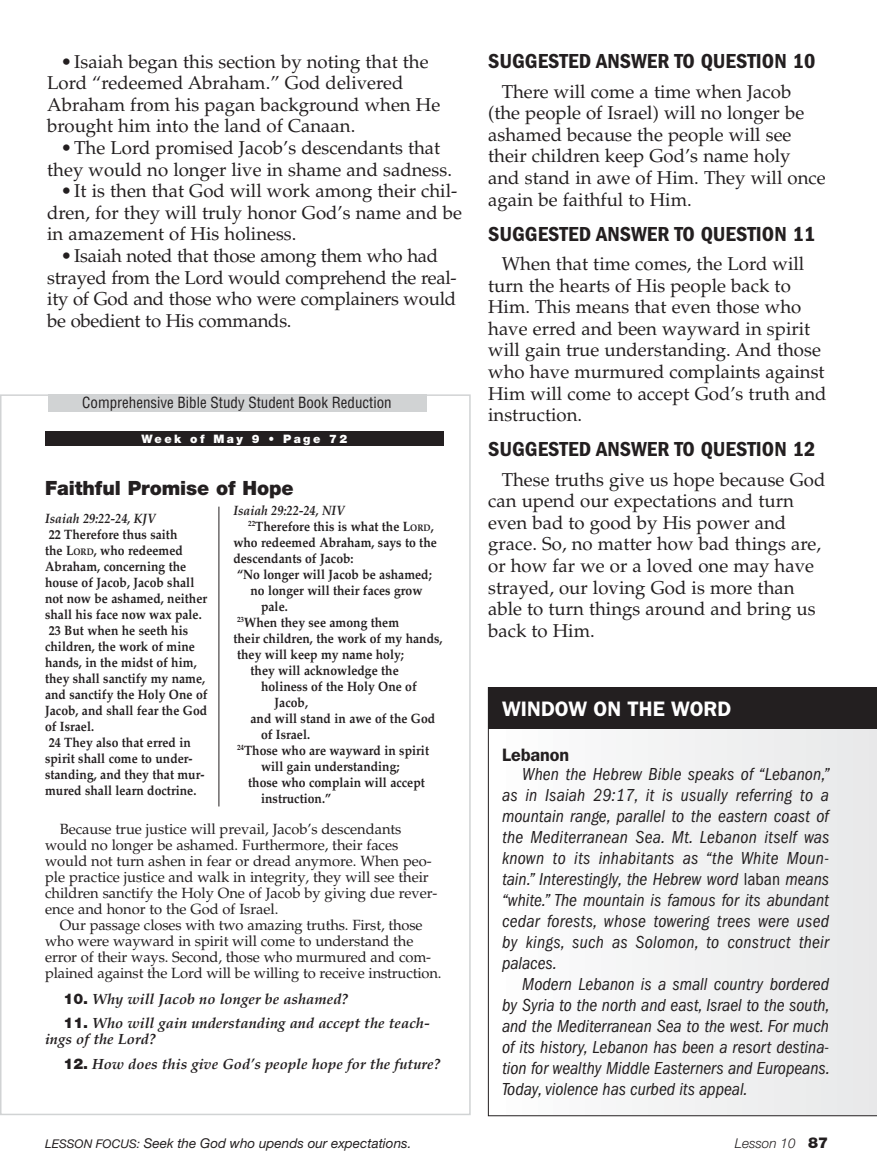
<style>
.page{position:relative;width:877px;height:1176px;background:#fff}
.page>*{position:absolute;margin:0;border:0;box-sizing:border-box;transform-origin:0 0}
.t1{font:21px "ITC Franklin Gothic Std Dm Cd";color:#231f20;scale:1.05 1}
.t2{font:600 21px "ITC Franklin Gothic Std";color:#fff}
.t3{font:900 19.65px "Helvetica Neue LT Std";letter-spacing:-.005em;color:#231f20}
.t4{font:18.6px/21.6px "Palatino LT Std";color:#231f20}
.t5{font:italic condensed 18px/21px "ITC Franklin Gothic Std";color:#231f20;text-align:justify}
.t6{font:600 18px "ITC Franklin Gothic Std";color:#231f20}
.t7{font:condensed 15px "Helvetica LT Std";color:#231f20}
.t8{font:14.7px/16px "Palatino LT Std";letter-spacing:-.005em;color:#231f20}
.t9{font:italic 700 14.7px/16px "Palatino LT Std";color:#231f20}
.t10{font:700 13.5px/16px "Palatino LT Std";color:#231f20;scale:.9 1}
.t11{font:italic 13.5px "Helvetica Neue LT Std";color:#231f20}
.t12{font:italic 700 13.5px "Palatino LT Std";color:#231f20;scale:.9 1}
.t13{font:italic 300 13.5px "Helvetica Neue LT Std";color:#231f20}
.t14{font:900 11.7px "Helvetica Neue LT Std";letter-spacing:.21em;color:#fff}
.s1{font-size:9.45px}
.s2{font-family:"Helvetica Neue LT Std";font-weight:900;font-style:normal}
.s3{font-style:normal}
.s4{font-size:12px}
.s5{font-weight:900;font-style:normal;font-size:15px}
</style>
<div class="page">
<div style="left:45px;top:431px;width:399px;height:14px;background:#231f20"></div>
<hr style="left:219px;top:506px;width:1px;height:300px;background:#231f20">
<div style="left:48px;top:394px;width:378px;height:17px;background:#d1d3d4"></div>
<svg style="left:488px;top:687px;width:389px;height:428px"></svg>
<p class="t4" style="left:47px;top:51px;width:395px;text-indent:14px">•Isaiah began this section by noting that the Lord “redeemed Abraham.” God delivered Abraham from his pagan background when He brought him into the land of Canaan.</p>
<p class="t4" style="left:47px;top:137px;width:406px;text-align:center">•The Lord promised Jacob’s descendants that they would no longer live in shame and sadness.</p>
<p class="t4" style="left:47px;top:180px;width:416px;text-indent:14px">•It is then that God will work among their chil&shy;dren, for they will truly honor God’s name and be in amazement of His holiness.</p>
<p class="t4" style="left:47px;top:245px;width:411px;text-indent:14px">•Isaiah noted that those among them who had strayed from the Lord would comprehend the real&shy;ity of God and those who were complainers would be obedient to His commands.</p>
<p class="t7" style="left:82px;top:393px;width:311px">Comprehensive Bible Study Student Book Reduction</p>
<p class="t14" style="left:141px;top:431px;width:208px">Week of May 9 • Page 72</p>
<p class="t3" style="left:45px;top:476px;width:250px">Faithful Promise of Hope</p>
<p class="t12" style="left:45px;top:510px;width:124px">Isaiah 29:22-24, KJV</p>
<p class="t10" style="left:45px;top:526px;width:182px">22 Therefore thus saith<br>the L<span class="s1">ORD</span>, who redeemed<br>Abraham, concerning the house of Jacob, Jacob shall not now be ashamed, neither shall his face now wax pale.<br>23 But when he seeth his children, the work of mine hands, in the midst of him, they shall sanctify my name, and sanctify the Holy One of<br>Jacob, and shall fear the God of Israel.<br>24 They also that erred in spirit shall come to under&shy;standing, and they that mur&shy;mured shall learn doctrine.</p>
<p class="t8" style="left:45px;top:821px;width:394px;text-indent:15px">Because true justice will prevail, Jacob’s descendants would no longer be ashamed. Furthermore, their faces would not turn ashen in fear or dread anymore. When peo&shy;ple practice justice and walk in integrity, they will see their children sanctify the Holy One of Jacob by giving due rever&shy;ence and honor to the God of Israel.</p>
<p class="t8" style="left:45px;top:917px;width:398px;text-indent:15px">Our passage closes with two amazing truths. First, those who were wayward in spirit will come to understand the error of their ways. Second, those who murmured and com&shy;plained against the Lord will be willing to receive instruction.</p>
<p class="t9" style="left:64px;top:990px;width:286px"><span class="s2">10.</span> Why will Jacob no longer be ashamed?</p>
<p class="t9" style="left:45px;top:1015px;width:386px;text-indent:18px"><span class="s2">11.</span> Who will gain understanding and accept the teach&shy;ings of the Lord?</p>
<p class="t9" style="left:64px;top:1055px;width:378px"><span class="s2">12.</span> How does this give God’s people hope for the future?</p>
<p class="t12" style="left:233px;top:502px;width:125px">Isaiah 29:22-24, NIV</p>
<p class="t10" style="left:248px;top:518px;width:208px"><sup>22</sup>Therefore this is what the L<span class="s1">ORD</span>,</p>
<p class="t10" style="left:233px;top:534px;width:228px">who redeemed Abraham, says to the</p>
<p class="t10" style="left:233px;top:550px;width:135px">descendants of Jacob:</p>
<p class="t10" style="left:237px;top:566px;width:218px">“No longer will Jacob be ashamed;</p>
<p class="t10" style="left:251px;top:582px;width:193px">no longer will their faces grow</p>
<p class="t10" style="left:261px;top:598px;width:31px">pale.</p>
<p class="t10" style="left:237px;top:614px;width:182px"><sup>23</sup>When they see among them</p>
<p class="t10" style="left:233px;top:630px;width:234px">their children, the work of my hands,</p>
<p class="t10" style="left:237px;top:646px;width:187px">they will keep my name holy;</p>
<p class="t10" style="left:251px;top:662px;width:166px">they will acknowledge the</p>
<p class="t10" style="left:261px;top:678px;width:175px">holiness of the Holy One of</p>
<p class="t10" style="left:274px;top:694px;width:39px">Jacob,</p>
<p class="t10" style="left:251px;top:710px;width:207px">and will stand in awe of the God</p>
<p class="t10" style="left:261px;top:726px;width:56px">of Israel.</p>
<p class="t10" style="left:237px;top:742px;width:215px"><sup>24</sup>Those who are wayward in spirit</p>
<p class="t10" style="left:261px;top:758px;width:155px">will gain understanding;</p>
<p class="t10" style="left:248px;top:774px;width:198px">those who complain will accept</p>
<p class="t10" style="left:261px;top:790px;width:79px">instruction.”</p>
<p class="t1" style="left:488px;top:49px;width:313px">SUGGESTED ANSWER TO QUESTION 10</p>
<p class="t4" style="left:488px;top:81px;width:339px;text-indent:14px">There will come a time when Jacob (the people of Israel) will no longer be ashamed because the people will see their children keep God’s name holy and stand in awe of Him. They will once again be faithful to Him.</p>
<p class="t1" style="left:488px;top:222px;width:313px">SUGGESTED ANSWER TO QUESTION 11</p>
<p class="t4" style="left:488px;top:253px;width:340px;text-indent:14px">When that time comes, the Lord will turn the hearts of His people back to Him. This means that even those who have erred and been wayward in spirit will gain true understanding. And those who have murmured complaints against Him will come to accept God’s truth and instruction.</p>
<p class="t1" style="left:488px;top:437px;width:313px">SUGGESTED ANSWER TO QUESTION 12</p>
<p class="t4" style="left:488px;top:468px;width:339px;text-indent:14px">These truths give us hope because God can upend our expectations and turn even bad to good by His power and grace. So, no matter how bad things are, or how far we or a loved one may have strayed, our loving God is more than able to turn things around and bring us back to Him.</p>
<p class="t2" style="left:502px;top:695px;width:231px">WINDOW ON THE WORD</p>
<p class="t6" style="left:502px;top:743px;width:69px">Lebanon</p>
<p class="t5" style="left:502px;top:763px;width:329px;text-indent:20px">When the Hebrew Bible speaks of “Lebanon,” as in Isaiah 29:17, it is usually referring to a mountain range, parallel to the eastern coast of the Mediterranean Sea. Mt. Lebanon itself was known to its inhabitants as “the White Moun&shy;tain.” Interestingly, the Hebrew word <span class="s3">laban</span> means “white.” The mountain is famous for its abundant cedar forests, whose towering trees were used by kings, such as Solomon, to construct their palaces.</p>
<p class="t5" style="left:502px;top:973px;width:329px;text-indent:20px">Modern Lebanon is a small country bordered by Syria to the north and east, Israel to the south, and the Mediterranean Sea to the west. For much of its history, Lebanon has been a resort destina&shy;tion for wealthy Middle Easterners and Europeans.<br>Today, violence has curbed its appeal.</p>
<p class="t11" style="left:45px;top:1134px;width:368px"><span class="s4">LESSON FOCUS:</span> Seek the God who upends our expectations.</p>
<p class="t13" style="left:735px;top:1135px;width:95px">Lesson 10 <span class="s5">87</span></p>
</div>
